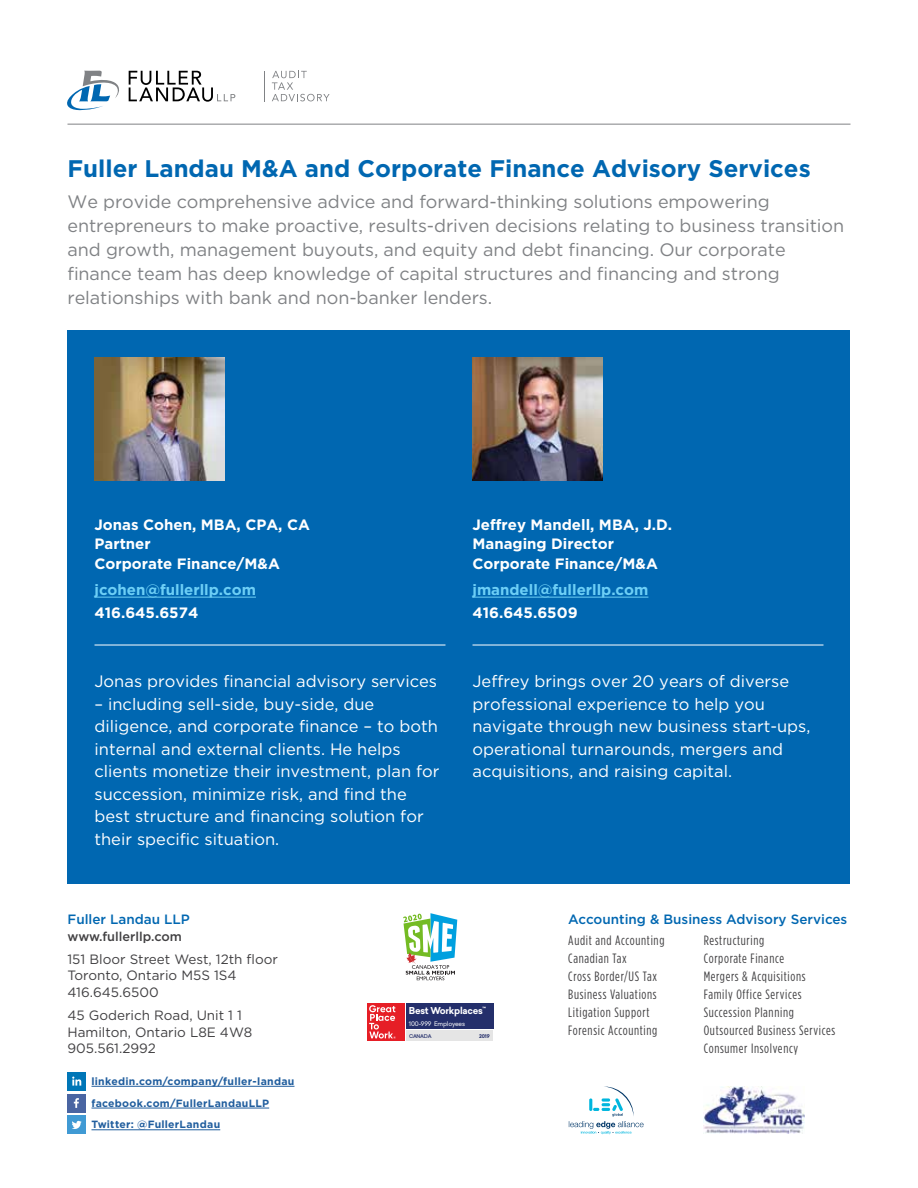
<style>
.page{position:relative;width:918px;height:1188px;background:#fff}
.page>*{position:absolute;margin:0;border:0;box-sizing:border-box;transform-origin:0 0}
.t1{font:700 24px "Gotham HTF";color:#0067b1}
.t2{font:18px/24px "Gotham HTF";letter-spacing:-.005em;color:#808285}
.t3{font:16.5px/22.5px "Gotham HTF";color:#fff}
.t4{font:700 15px/19.5px "Gotham HTF";color:#fff}
.t5{font:700 15px "Gotham HTF";color:#6dcff6}
.t6{font:condensed 13.5px/18px "Gotham HTF";letter-spacing:.05em;color:#414042}
.t7{font:13.5px/16.5px "Gotham HTF";color:#414042}
.t8{font:500 13.5px "Gotham HTF";color:#0067b1}
.t9{font:500 12.75px "Gotham HTF";color:#414042}
.t10{font:700 10.5px/21.8px "Gotham HTF";letter-spacing:.025em;color:#215e9e}
.t11{font:700 9.3px "Sailec";letter-spacing:-.025em;color:#fff}
.t12{font:6.15px "Sailec";letter-spacing:-.025em;color:#fff}
.t13{font:500 5.1px "Sailec";letter-spacing:-.05em;color:#242f6b}
.t14{font:700 4.95px "Sailec";color:#26306b}
</style>
<div class="page">
<svg style="left:569px;top:1087px;width:75px;height:47px"></svg>
<hr style="left:68px;top:124px;width:782px;height:1px;background:#808285">
<svg style="left:129px;top:71px;width:106px;height:31px"></svg>
<svg style="left:67px;top:71px;width:52px;height:40px"></svg>
<svg style="left:272px;top:71px;width:58px;height:30px"></svg>
<hr style="left:264px;top:71px;width:1px;height:30px;background:#808285">
<div style="left:68px;top:330px;width:782px;height:554px;background:#0067b1"></div>
<hr style="left:94px;top:597px;width:162px;height:1px;background:#6dcff6">
<hr style="left:94px;top:645px;width:352px;height:1px;background:#fff">
<hr style="left:472px;top:597px;width:176px;height:1px;background:#6dcff6">
<hr style="left:472px;top:645px;width:352px;height:1px;background:#fff">
<img style="left:94px;top:358px;width:130px;height:122px">
<img style="left:472px;top:358px;width:130px;height:122px">
<hr style="left:92px;top:1086px;width:202px;height:1px;background:#215e9e">
<hr style="left:92px;top:1108px;width:177px;height:1px;background:#215e9e">
<hr style="left:92px;top:1130px;width:128px;height:1px;background:#215e9e">
<img style="left:703px;top:1086px;width:102px;height:48px">
<div style="left:67px;top:1094px;width:18px;height:18px;background:#4a65a2"></div>
<svg style="left:74px;top:1098px;width:5px;height:10px"></svg>
<div style="left:67px;top:1116px;width:18px;height:18px;background:#409ad4"></div>
<svg style="left:72px;top:1121px;width:10px;height:8px"></svg>
<div style="left:67px;top:1072px;width:18px;height:18px;background:#0076b7"></div>
<svg style="left:72px;top:1077px;width:9px;height:9px"></svg>
<svg style="left:406px;top:1003px;width:88px;height:28px"></svg>
<div style="left:406px;top:1031px;width:87px;height:10px;background:#e5e5e5"></div>
<div style="left:406px;top:1003px;width:87px;height:26px;background:#242f6b"></div>
<div style="left:367px;top:1003px;width:38px;height:38px;background:#e61e26"></div>
<svg style="left:369px;top:1005px;width:27px;height:34px"></svg>
<svg style="left:403px;top:913px;width:54px;height:67px"></svg>
<h1 class="t1" style="left:68px;top:155px;width:745px">Fuller Landau M&amp;A and Corporate Finance Advisory Services</h1>
<p class="t2" style="left:68px;top:189px;width:778px">We provide comprehensive advice and forward-thinking solutions empowering entrepreneurs to make proactive, results-driven decisions relating to business transition and growth, management buyouts, and equity and debt financing. Our corporate finance team has deep knowledge of capital structures and financing and strong relationships with bank and non-banker lenders.</p>
<p class="t4" style="left:94px;top:514px;width:217px">Jonas Cohen, MBA, CPA, CA<br>Partner<br>Corporate Finance/M&amp;A</p>
<p class="t5" style="left:94px;top:581px;width:163px">jcohen@fullerllp.com</p>
<p class="t4" style="left:94px;top:602px;width:105px">416.645.6574</p>
<p class="t3" style="left:94px;top:670px;width:344px">Jonas provides financial advisory services</p>
<p class="t3" style="left:94px;top:693px;width:347px">– including sell-side, buy-side, due diligence, and corporate finance – to both internal and external clients. He helps clients monetize their investment, plan for succession, minimize risk, and find the best structure and financing solution for their specific situation.</p>
<p class="t4" style="left:472px;top:514px;width:201px">Jeffrey Mandell, MBA, J.D.<br>Managing Director<br>Corporate Finance/M&amp;A</p>
<p class="t5" style="left:472px;top:581px;width:177px">jmandell@fullerllp.com</p>
<p class="t4" style="left:472px;top:602px;width:107px">416.645.6509</p>
<p class="t3" style="left:472px;top:670px;width:340px">Jeffrey brings over 20 years of diverse professional experience to help you navigate through new business start-ups, operational turnarounds, mergers and acquisitions, and raising capital.</p>
<p class="t8" style="left:68px;top:912px;width:124px">Fuller Landau LLP</p>
<p class="t8" style="left:568px;top:912px;width:281px">Accounting &amp; Business Advisory Services</p>
<p class="t9" style="left:68px;top:929px;width:116px">www.fullerllp.com</p>
<p class="t7" style="left:68px;top:951px;width:212px">151 Bloor Street West, 12th floor<br>Toronto, Ontario M5S 1S4<br>416.645.6500</p>
<p class="t7" style="left:68px;top:1007px;width:186px">45 Goderich Road, Unit 1 1<br>Hamilton, Ontario L8E 4W8<br>905.561.2992</p>
<p class="t6" style="left:568px;top:931px;width:98px">Audit and Accounting<br>Canadian Tax<br>Cross Border/US Tax<br>Business Valuations<br>Litigation Support<br>Forensic Accounting</p>
<p class="t6" style="left:704px;top:931px;width:133px">Restructuring<br>Corporate Finance<br>Mergers &amp; Acquisitions<br>Family Office Services<br>Succession Planning<br>Outsourced Business Services<br>Consumer Insolvency</p>
<p class="t11" style="left:409px;top:1004px;width:79px">Best Workplaces<sup>™</sup></p>
<p class="t12" style="left:409px;top:1019px;width:58px">100-999 Employees</p>
<p class="t13" style="left:409px;top:1032px;width:24px">CANADA</p>
<p class="t14" style="left:479px;top:1032px;width:12px">2019</p>
<p class="t10" style="left:92px;top:1070px;width:204px">linkedin.com/company/fuller-landau facebook.com/FullerLandauLLP<br>Twitter: @FullerLandau</p>
</div>
